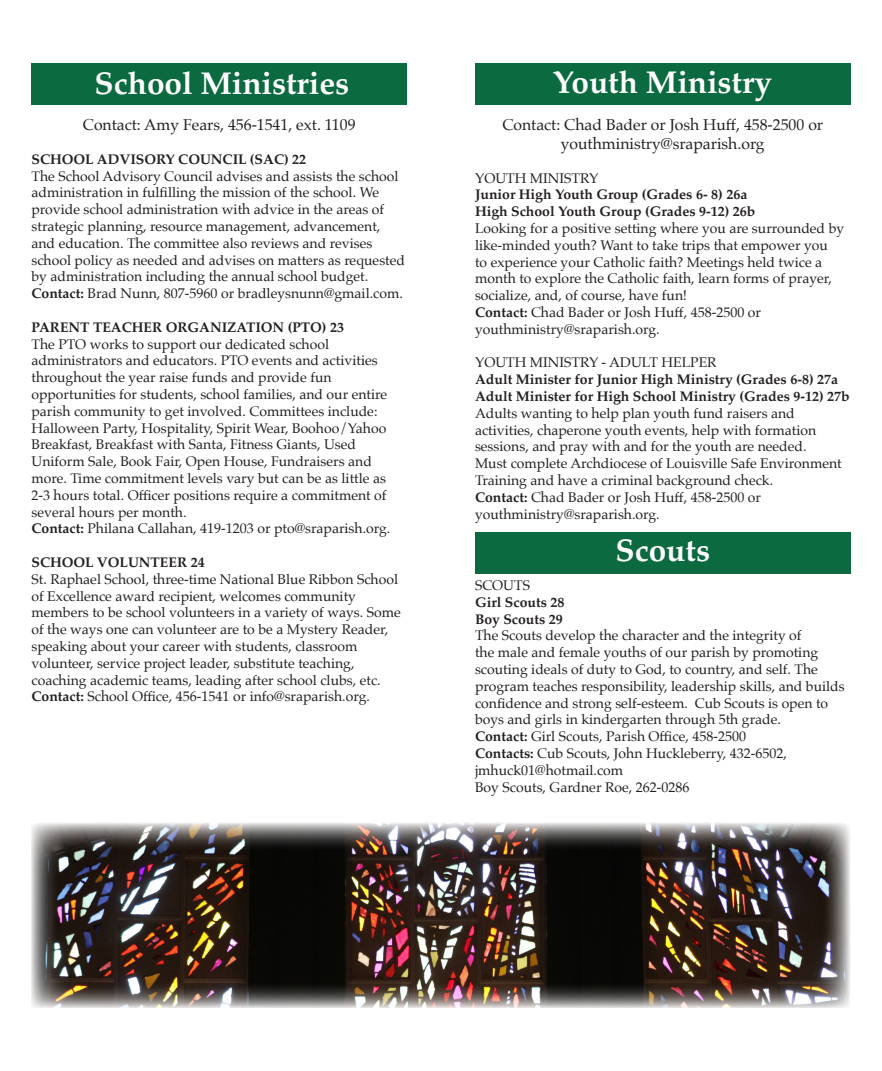
<style>
.page{position:relative;width:882px;height:1071px;background:#fff}
.page>*{position:absolute;margin:0;border:0;box-sizing:border-box;transform-origin:0 0}
.t1{font:700 31.5px "Palatino";color:#fff}
.t2{font:15.75px/18.9px "Palatino";color:#231f20;text-align:center}
.t3{font:14px/16.8px "Palatino";color:#231f20}
.t4{font:700 14px "Palatino";color:#231f20}
.s1{font-weight:700}
</style>
<div class="page">
<div style="left:475px;top:63px;width:375px;height:42px;background:#0c6a40"></div>
<div style="left:32px;top:63px;width:375px;height:42px;background:#0c6a40"></div>
<div style="left:475px;top:532px;width:375px;height:42px;background:#0c6a40"></div>
<img style="left:32px;top:823px;width:818px;height:185px">
<p class="t1" style="left:95px;top:56px;width:256px">School Ministries</p>
<p class="t1" style="left:553px;top:55px;width:221px">Youth Ministry</p>
<p class="t2" style="left:83px;top:115px;width:274px">Contact: Amy Fears, 456-1541, ext. 1109</p>
<p class="t4" style="left:32px;top:147px;width:276px">SCHOOL ADVISORY COUNCIL (SAC) 22</p>
<p class="t3" style="left:32px;top:167px;width:375px">The School Advisory Council advises and assists the school administration in fulfilling the mission of the school. We provide school administration with advice in the areas of strategic planning, resource management, advancement, and education. The committee also reviews and revises school policy as needed and advises on matters as requested by administration including the annual school budget.</p>
<p class="t3" style="left:32px;top:285px;width:373px"><span class="s1">Contact:</span> Brad Nunn, 807-5960 or bradleysnunn@gmail.com.</p>
<p class="t4" style="left:32px;top:315px;width:314px">PARENT TEACHER ORGANIZATION (PTO) 23</p>
<p class="t3" style="left:32px;top:335px;width:357px">The PTO works to support our dedicated school administrators and educators. PTO events and activities throughout the year raise funds and provide fun opportunities for students, school families, and our entire parish community to get involved. Committees include:<br>Halloween Party, Hospitality, Spirit Wear, Boohoo/Yahoo Breakfast, Breakfast with Santa, Fitness Giants, Used Uniform Sale, Book Fair, Open House, Fundraisers and more. Time commitment levels vary but can be as little as 2-3 hours total. Officer positions require a commitment of several hours per month.</p>
<p class="t3" style="left:32px;top:520px;width:360px"><span class="s1">Contact:</span> Philana Callahan, 419-1203 or pto@sraparish.org.</p>
<p class="t4" style="left:32px;top:550px;width:175px">SCHOOL VOLUNTEER 24</p>
<p class="t3" style="left:32px;top:571px;width:371px">St. Raphael School, three-time National Blue Ribbon School of Excellence award recipient, welcomes community members to be school volunteers in a variety of ways. Some of the ways one can volunteer are to be a Mystery Reader, speaking about your career with students, classroom volunteer, service project leader, substitute teaching, coaching academic teams, leading after school clubs, etc.</p>
<p class="t3" style="left:32px;top:688px;width:340px"><span class="s1">Contact:</span> School Office, 456-1541 or info@sraparish.org.</p>
<p class="t2" style="left:502px;top:115px;width:322px">Contact: Chad Bader or Josh Huff, 458-2500 or youthministry@sraparish.org</p>
<p class="t3" style="left:475px;top:169px;width:125px">YOUTH MINISTRY</p>
<p class="t4" style="left:475px;top:183px;width:274px">Junior High Youth Group (Grades 6- 8) 26a</p>
<p class="t4" style="left:475px;top:200px;width:282px">High School Youth Group (Grades 9-12) 26b</p>
<p class="t3" style="left:475px;top:220px;width:371px">Looking for a positive setting where you are surrounded by like-minded youth? Want to take trips that empower you<br>to experience your Catholic faith? Meetings held twice a month to explore the Catholic faith, learn forms of prayer, socialize, and, of course, have fun!</p>
<p class="t3" style="left:475px;top:304px;width:288px"><span class="s1">Contact:</span> Chad Bader or Josh Huff, 458-2500 or youthministry@sraparish.org.</p>
<p class="t3" style="left:475px;top:354px;width:243px">YOUTH MINISTRY - ADULT HELPER</p>
<p class="t4" style="left:475px;top:368px;width:365px">Adult Minister for Junior High Ministry (Grades 6-8) 27a</p>
<p class="t4" style="left:475px;top:384px;width:376px">Adult Minister for High School Ministry (Grades 9-12) 27b</p>
<p class="t3" style="left:475px;top:405px;width:368px">Adults wanting to help plan youth fund raisers and activities, chaperone youth events, help with formation sessions, and pray with and for the youth are needed.<br>Must complete Archdiocese of Louisville Safe Environment Training and have a criminal background check.</p>
<p class="t3" style="left:475px;top:489px;width:288px"><span class="s1">Contact:</span> Chad Bader or Josh Huff, 458-2500 or youthministry@sraparish.org.</p>
<p class="t1" style="left:616px;top:524px;width:96px">Scouts</p>
<p class="t3" style="left:475px;top:577px;width:57px">SCOUTS</p>
<p class="t4" style="left:475px;top:590px;width:91px">Girl Scouts 28</p>
<p class="t4" style="left:475px;top:607px;width:89px">Boy Scouts 29</p>
<p class="t3" style="left:475px;top:627px;width:371px">The Scouts develop the character and the integrity of<br>the male and female youths of our parish by promoting scouting ideals of duty to God, to country, and self. The program teaches responsibility, leadership skills, and builds confidence and strong self-esteem. Cub Scouts is open to boys and girls in kindergarten through 5th grade.</p>
<p class="t3" style="left:475px;top:728px;width:273px"><span class="s1">Contact:</span> Girl Scouts, Parish Office, 458-2500</p>
<p class="t3" style="left:475px;top:745px;width:313px"><span class="s1">Contacts:</span> Cub Scouts, John Huckleberry, 432-6502, jmhuck01@hotmail.com</p>
<p class="t3" style="left:475px;top:778px;width:216px">Boy Scouts, Gardner Roe, 262-0286</p>
</div>
